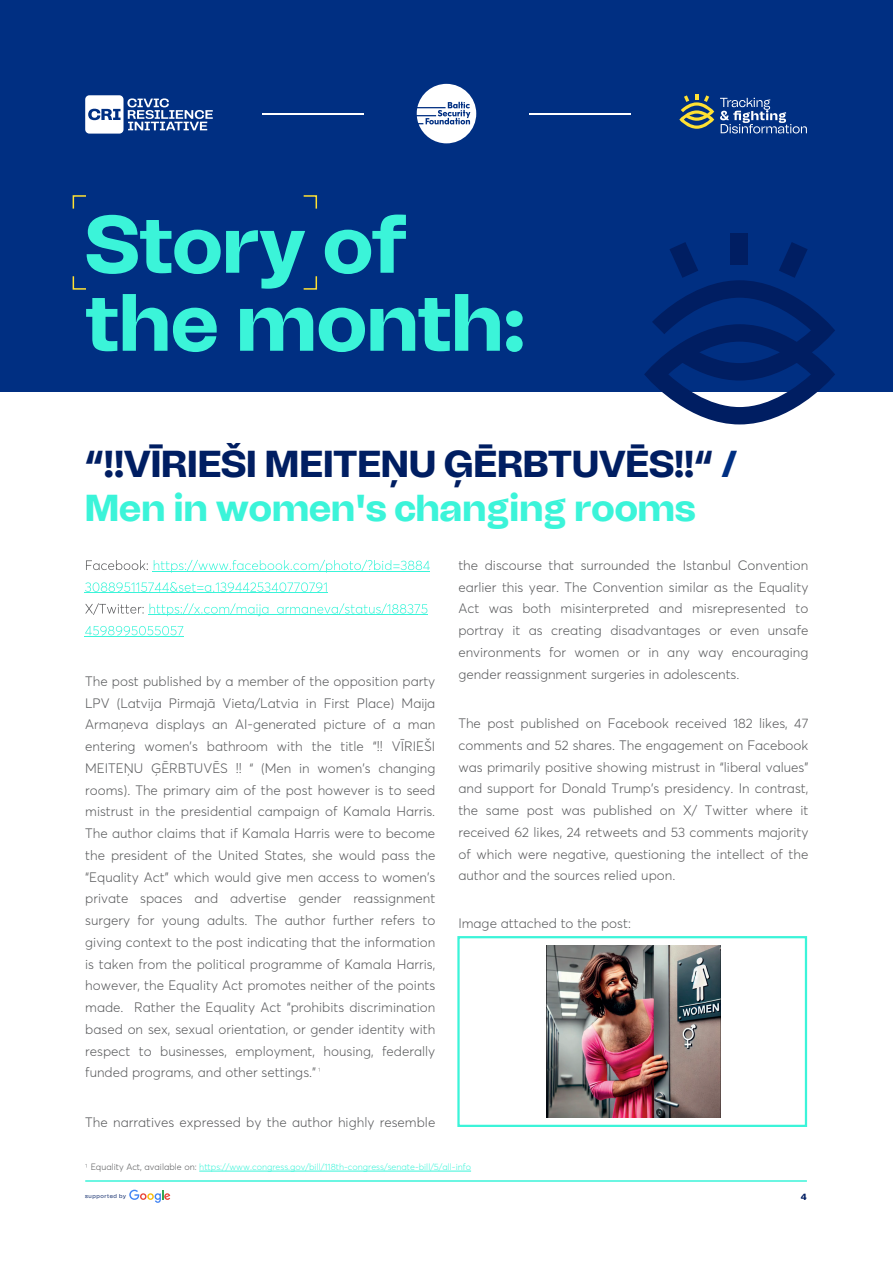
<style>
.page{position:relative;width:893px;height:1263px;background:#fff}
.page>*{position:absolute;margin:0;border:0;box-sizing:border-box;transform-origin:0 0}
.t1{font:800 81px/78px "Tomato Grotesk";color:#3bf4d9}
.t2{font:800 37.5px/43.5px "Tomato Grotesk";color:#001e62}
.t3{font:300 13.5px/21.8px "Averta";color:#58595b;text-align:justify}
.t4{font:300 9px "Averta";color:#3bf4d9}
.t5{font:800 9px "Tomato Grotesk";color:#001e62}
.t6{font:5.7px "Tomato Grotesk";letter-spacing:.1em;color:#001e62}
.s1{color:#002f82}
.s2{color:#3bf4d9}
.s3{color:#58595b}
</style>
<div class="page">
<div style="left:0;top:0;width:893px;height:392px;background:#002f82"></div>
<svg style="left:85px;top:95px;width:128px;height:39px"></svg>
<svg style="left:720px;top:98px;width:87px;height:35px"></svg>
<svg style="left:679px;top:94px;width:35px;height:35px"></svg>
<hr style="left:262px;top:113px;width:102px;height:1px;background:#fff">
<hr style="left:529px;top:113px;width:102px;height:1px;background:#fff">
<svg style="left:417px;top:84px;width:59px;height:59px"></svg>
<svg style="left:303px;top:195px;width:15px;height:14px"></svg>
<svg style="left:303px;top:276px;width:15px;height:14px"></svg>
<svg style="left:72px;top:195px;width:14px;height:14px"></svg>
<svg style="left:72px;top:276px;width:14px;height:14px"></svg>
<div style="left:731px;top:233px;width:17px;height:32px;background:#001e62"></div>
<svg style="left:644px;top:242px;width:191px;height:182px"></svg>
<svg style="left:129px;top:1190px;width:41px;height:13px"></svg>
<hr style="left:85px;top:1180px;width:722px;height:2px;background:#3bf4d9">
<svg style="left:86px;top:560px;width:62px;height:10px"></svg>
<svg style="left:154px;top:560px;width:276px;height:13px"></svg>
<hr style="left:153px;top:571px;width:277px;height:1px;background:#3bf4d9">
<svg style="left:85px;top:582px;width:242px;height:10px"></svg>
<hr style="left:85px;top:593px;width:243px;height:1px;background:#3bf4d9">
<svg style="left:85px;top:603px;width:59px;height:12px"></svg>
<svg style="left:150px;top:603px;width:277px;height:13px"></svg>
<hr style="left:148px;top:614px;width:280px;height:1px;background:#3bf4d9">
<svg style="left:85px;top:626px;width:98px;height:10px"></svg>
<hr style="left:85px;top:636px;width:99px;height:1px;background:#3bf4d9">
<div style="left:457px;top:936px;width:350px;height:191px;border:2px solid #3bf4d9"></div>
<hr style="left:199px;top:1171px;width:272px;height:1px;background:#3bf4d9">
<img style="left:546px;top:945px;width:175px;height:173px">
<h1 class="t1" style="left:85px;top:206px;width:442px">Story of the month:</h1>
<h2 class="t2" style="left:85px;top:443px;width:654px">“!!VĪRIEŠI MEITEŅU ĢĒRBTUVĒS!!“ <span class="s1">/<br></span><span class="s2">Men in women's changing rooms</span></h2>
<p class="t3" style="left:85px;top:670px;width:352px">The post published by a member of the opposition party LPV (Latvija Pirmajā Vieta/Latvia in First Place) Maija Armaņeva displays an AI-generated picture of a man entering women's bathroom with the title “!! VĪRIEŠI MEITEŅU ĢĒRBTUVĒS !! “ (Men in women's changing rooms). The primary aim of the post however is to seed mistrust in the presidential campaign of Kamala Harris.<br>The author claims that if Kamala Harris were to become the president of the United States, she would pass the “Equality Act” which would give men access to women's private spaces and advertise gender reassignment surgery for young adults. The author further refers to giving context to the post indicating that the information is taken from the political programme of Kamala Harris, however, the Equality Act promotes neither of the points made. Rather the Equality Act “prohibits discrimination based on sex, sexual orientation, or gender identity with respect to businesses, employment, housing, federally funded programs, and other settings.”</p>
<p class="t3" style="left:85px;top:1111px;width:352px">The narratives expressed by the author highly resemble</p>
<p class="t3" style="left:458px;top:554px;width:352px">the discourse that surrounded the Istanbul Convention earlier this year. The Convention similar as the Equality Act was both misinterpreted and misrepresented to portray it as creating disadvantages or even unsafe environments for women or in any way encouraging gender reassignment surgeries in adolescents.</p>
<p class="t3" style="left:458px;top:712px;width:352px">The post published on Facebook received 182 likes, 47 comments and 52 shares. The engagement on Facebook was primarily positive showing mistrust in “liberal values” and support for Donald Trump's presidency. In contrast, the same post was published on X/ Twitter where it received 62 likes, 24 retweets and 53 comments majority of which were negative, questioning the intellect of the author and the sources relied upon.</p>
<p class="t3" style="left:458px;top:912px;width:174px">Image attached to the post:</p>
<p class="t4" style="left:91px;top:1161px;width:382px"><span class="s3">Equality Act, available on:</span> https://www.congress.gov/bill/118th-congress/senate-bill/5/all-info</p>
<p class="t6" style="left:85px;top:1192px;width:42px">supported by</p>
<p class="t5" style="left:801px;top:1191px;width:7px">4</p>
</div>
